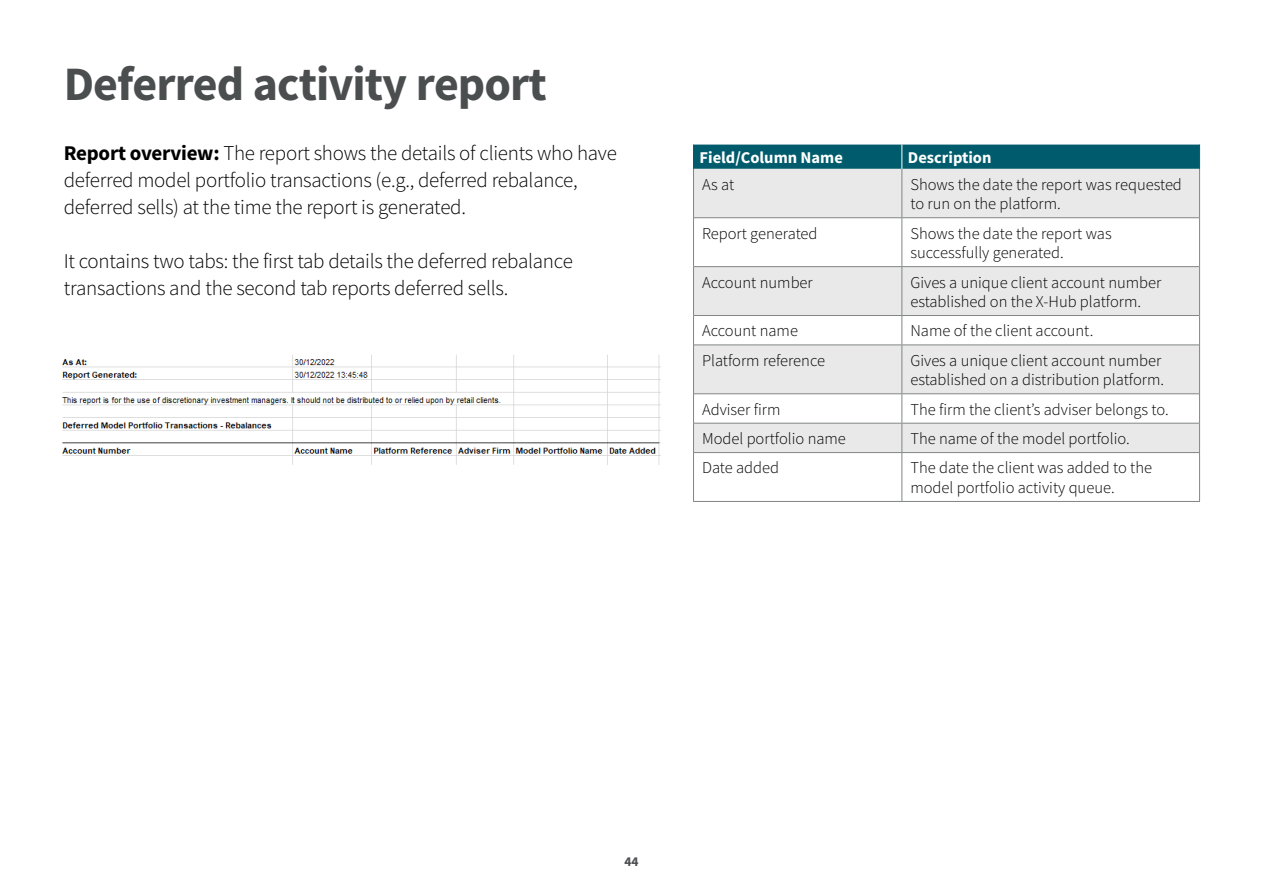
<style>
.page{position:relative;width:1263px;height:893px;background:#fff}
.page>*{position:absolute;margin:0;border:0;box-sizing:border-box;transform-origin:0 0}
.t1{font:700 48px "Source Sans Pro";letter-spacing:-.02em;color:#4b4e4f}
.t2{font:300 21px/27px "Source Sans Pro";letter-spacing:-.01em;color:#000}
.t3{font:300 16.5px/19.5px "Source Sans Pro";color:#000}
.t4{font:700 16.5px "Source Sans Pro";color:#fff}
.t5{font:700 13.5px "Source Sans Pro";color:#4b4e4f}
.s1{font-weight:700}
</style>
<div class="page">
<svg style="left:694px;top:169px;width:505px;height:224px;fill:#e8e9e8"></svg>
<hr style="left:901px;top:169px;width:1px;height:48px;background:#828586">
<hr style="left:694px;top:217px;width:208px;height:1px;background:#828586">
<hr style="left:902px;top:217px;width:297px;height:1px;background:#828586">
<hr style="left:901px;top:218px;width:1px;height:48px;background:#828586">
<hr style="left:694px;top:266px;width:208px;height:1px;background:#828586">
<hr style="left:902px;top:266px;width:297px;height:1px;background:#828586">
<hr style="left:901px;top:267px;width:1px;height:48px;background:#828586">
<hr style="left:694px;top:315px;width:208px;height:1px;background:#828586">
<hr style="left:902px;top:315px;width:297px;height:1px;background:#828586">
<svg style="left:901px;top:316px;width:1px;height:29px"></svg>
<hr style="left:694px;top:345px;width:208px;height:1px;background:#828586">
<hr style="left:902px;top:345px;width:297px;height:1px;background:#828586">
<hr style="left:901px;top:345px;width:1px;height:48px;background:#828586">
<hr style="left:694px;top:393px;width:208px;height:1px;background:#828586">
<hr style="left:902px;top:393px;width:297px;height:1px;background:#828586">
<hr style="left:693px;top:501px;width:209px;height:1px;background:#828586">
<hr style="left:902px;top:501px;width:298px;height:1px;background:#828586">
<hr style="left:693px;top:169px;width:1px;height:49px;background:#828586">
<hr style="left:1199px;top:169px;width:1px;height:49px;background:#828586">
<hr style="left:693px;top:218px;width:1px;height:49px;background:#828586">
<hr style="left:1199px;top:218px;width:1px;height:49px;background:#828586">
<hr style="left:693px;top:267px;width:1px;height:48px;background:#828586">
<hr style="left:1199px;top:267px;width:1px;height:48px;background:#828586">
<hr style="left:693px;top:315px;width:1px;height:30px;background:#828586">
<hr style="left:1199px;top:315px;width:1px;height:30px;background:#828586">
<hr style="left:693px;top:345px;width:1px;height:49px;background:#828586">
<hr style="left:1199px;top:345px;width:1px;height:49px;background:#828586">
<svg style="left:693px;top:394px;width:507px;height:107px"></svg>
<hr style="left:693px;top:453px;width:1px;height:48px;background:#828586">
<hr style="left:1199px;top:453px;width:1px;height:48px;background:#828586">
<div style="left:693px;top:145px;width:507px;height:24px;background:#005c6c"></div>
<img style="left:62px;top:354px;width:598px;height:111px">
<h1 class="t1" style="left:64px;top:51px;width:484px">Deferred activity report</h1>
<p class="t2" style="left:64px;top:140px;width:555px"><span class="s1">Report overview:</span> The report shows the details of clients who have deferred model portfolio transactions (e.g., deferred rebalance, deferred sells) at the time the report is generated.</p>
<p class="t2" style="left:64px;top:248px;width:510px">It contains two tabs: the first tab details the deferred rebalance transactions and the second tab reports deferred sells.</p>
<p class="t4" style="left:699px;top:146px;width:145px">Field/Column Name</p>
<p class="t4" style="left:908px;top:146px;width:85px">Description</p>
<p class="t3" style="left:702px;top:175px;width:34px">As at</p>
<p class="t3" style="left:910px;top:175px;width:273px">Shows the date the report was requested to run on the platform.</p>
<p class="t3" style="left:702px;top:223px;width:117px">Report generated</p>
<p class="t3" style="left:910px;top:223px;width:203px">Shows the date the report was successfully generated.</p>
<p class="t3" style="left:702px;top:272px;width:112px">Account number</p>
<p class="t3" style="left:910px;top:272px;width:253px">Gives a unique client account number established on the X-Hub platform.</p>
<p class="t3" style="left:702px;top:321px;width:97px">Account name</p>
<p class="t3" style="left:910px;top:321px;width:184px">Name of the client account.</p>
<p class="t3" style="left:702px;top:351px;width:125px">Platform reference</p>
<p class="t3" style="left:910px;top:351px;width:255px">Gives a unique client account number established on a distribution platform.</p>
<p class="t3" style="left:702px;top:399px;width:80px">Adviser firm</p>
<p class="t3" style="left:910px;top:399px;width:260px">The firm the client’s adviser belongs to.</p>
<p class="t3" style="left:702px;top:429px;width:145px">Model portfolio name</p>
<p class="t3" style="left:910px;top:429px;width:221px">The name of the model portfolio.</p>
<p class="t3" style="left:702px;top:458px;width:79px">Date added</p>
<p class="t3" style="left:910px;top:458px;width:243px">The date the client was added to the model portfolio activity queue.</p>
<p class="t5" style="left:624px;top:852px;width:16px">44</p>
</div>
